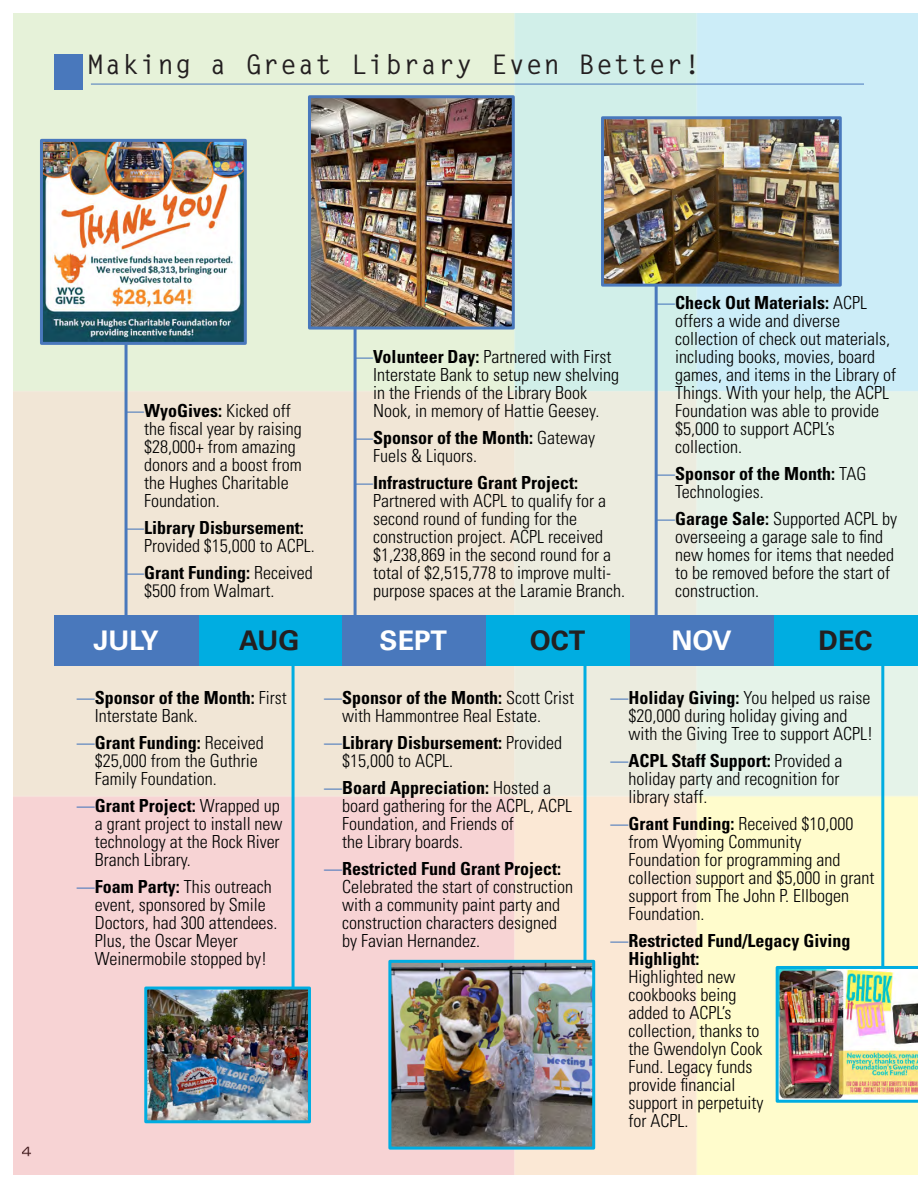
<style>
.page{position:relative;width:918px;height:1188px;background:#fff}
.page>*{position:absolute;margin:0;border:0;box-sizing:border-box;transform-origin:0 0}
.t1{font:700 27px "Letter Gothic Std";letter-spacing:.05em;color:#231f20}
.t2{font:700 27px "Univers LT Std";color:#fff}
.t3{font:700 27px "Univers LT Std";color:#231f20}
.t4{font:300 condensed 18px "Univers LT Std";color:#000}
.t5{font:700 condensed 18px "Univers LT Std";color:#000}
.s1{font-weight:400;color:#4978bc}
.s2{font-weight:300}
.s3{font-weight:700}
</style>
<div class="page">
<img style="left:14px;top:14px;width:904px;height:1160px">
<div style="left:54px;top:54px;width:29px;height:35px;background:#4978bc"></div>
<hr style="left:91px;top:84px;width:773px;height:1px;background:#4978bc">
<hr style="left:125px;top:263px;width:3px;height:352px;background:#4978bc">
<hr style="left:292px;top:639px;width:3px;height:367px;background:#00ade1">
<hr style="left:584px;top:639px;width:2px;height:357px;background:#00ade1">
<hr style="left:881px;top:639px;width:3px;height:332px;background:#00ade1">
<hr style="left:354px;top:263px;width:3px;height:352px;background:#4978bc">
<hr style="left:655px;top:203px;width:3px;height:412px;background:#4978bc">
<img style="left:44px;top:143px;width:199px;height:198px">
<div style="left:40px;top:139px;width:207px;height:206px;border:3px solid #4978bc"></div>
<img style="left:148px;top:991px;width:159px;height:128px">
<div style="left:144px;top:987px;width:167px;height:136px;border:3px solid #00ade1"></div>
<img style="left:392px;top:964px;width:199px;height:182px">
<div style="left:388px;top:960px;width:207px;height:190px;border:3px solid #00ade1"></div>
<img style="left:776px;top:966px;width:142px;height:137px">
<img style="left:312px;top:99px;width:199px;height:227px">
<div style="left:308px;top:95px;width:207px;height:235px;border:3px solid #4978bc"></div>
<img style="left:605px;top:120px;width:233px;height:163px">
<div style="left:601px;top:116px;width:241px;height:171px;border:3px solid #4978bc"></div>
<div style="left:774px;top:615px;width:144px;height:50px;background:#00ade1"></div>
<div style="left:629px;top:615px;width:145px;height:50px;background:#4978bc"></div>
<div style="left:485px;top:615px;width:145px;height:50px;background:#00ade1"></div>
<div style="left:341px;top:615px;width:144px;height:50px;background:#4978bc"></div>
<div style="left:197px;top:615px;width:144px;height:50px;background:#00ade1"></div>
<div style="left:54px;top:615px;width:144px;height:50px;background:#4978bc"></div>
<p class="t1" style="left:87px;top:54px;width:614px">Making a Great Library Even Better!</p>
<p class="t5" style="left:126px;top:404px;width:166px"><span class="s1">—</span>WyoGives: <span class="s2">Kicked off</span></p>
<p class="t4" style="left:144px;top:422px;width:159px">the fiscal year by raising</p>
<p class="t4" style="left:144px;top:440px;width:153px">$28,000+ from amazing</p>
<p class="t4" style="left:144px;top:458px;width:159px">donors and a boost from</p>
<p class="t4" style="left:144px;top:476px;width:146px">the Hughes Charitable</p>
<p class="t4" style="left:144px;top:494px;width:77px">Foundation.</p>
<p class="t5" style="left:126px;top:521px;width:179px"><span class="s1">—</span>Library Disbursement:</p>
<p class="t4" style="left:144px;top:539px;width:172px">Provided $15,000 to ACPL.</p>
<p class="t5" style="left:126px;top:566px;width:188px"><span class="s1">—</span>Grant Funding: <span class="s2">Received</span></p>
<p class="t4" style="left:144px;top:584px;width:132px">$500 from Walmart.</p>
<p class="t4" style="left:355px;top:350px;width:258px"><span class="s1">—</span><span class="s3">Volunteer Day:</span> Partnered with First</p>
<p class="t4" style="left:373px;top:368px;width:247px">Interstate Bank to setup new shelving</p>
<p class="t4" style="left:373px;top:386px;width:215px">in the Friends of the Library Book</p>
<p class="t4" style="left:373px;top:404px;width:228px">Nook, in memory of Hattie Geesey.</p>
<p class="t5" style="left:355px;top:431px;width:241px"><span class="s1">—</span>Sponsor of the Month: <span class="s2">Gateway</span></p>
<p class="t4" style="left:373px;top:449px;width:105px">Fuels &amp; Liquors.</p>
<p class="t5" style="left:355px;top:476px;width:224px"><span class="s1">—</span>Infrastructure Grant Project:</p>
<p class="t4" style="left:373px;top:494px;width:234px">Partnered with ACPL to qualify for a</p>
<p class="t4" style="left:373px;top:512px;width:205px">second round of funding for the</p>
<p class="t4" style="left:373px;top:530px;width:231px">construction project. ACPL received</p>
<p class="t4" style="left:373px;top:548px;width:239px">$1,238,869 in the second round for a</p>
<p class="t4" style="left:373px;top:566px;width:239px">total of $2,515,778 to improve multi-</p>
<p class="t4" style="left:373px;top:584px;width:253px">purpose spaces at the Laramie Branch.</p>
<p class="t5" style="left:657px;top:296px;width:211px"><span class="s1">—</span>Check Out Materials: <span class="s2">ACPL</span></p>
<p class="t4" style="left:675px;top:314px;width:166px">offers a wide and diverse</p>
<p class="t4" style="left:675px;top:332px;width:216px">collection of check out materials,</p>
<p class="t4" style="left:675px;top:350px;width:201px">including books, movies, board</p>
<p class="t4" style="left:675px;top:368px;width:222px">games, and items in the Library of</p>
<p class="t4" style="left:675px;top:386px;width:215px">Things. With your help, the ACPL</p>
<p class="t4" style="left:675px;top:404px;width:205px">Foundation was able to provide</p>
<p class="t4" style="left:675px;top:422px;width:161px">$5,000 to support ACPL’s</p>
<p class="t4" style="left:675px;top:440px;width:68px">collection.</p>
<p class="t5" style="left:657px;top:467px;width:211px"><span class="s1">—</span>Sponsor of the Month: <span class="s2">TAG</span></p>
<p class="t4" style="left:675px;top:485px;width:90px">Technologies.</p>
<p class="t4" style="left:657px;top:512px;width:241px"><span class="s1">—</span><span class="s3">Garage Sale:</span> Supported ACPL by</p>
<p class="t4" style="left:675px;top:530px;width:209px">overseeing a garage sale to find</p>
<p class="t4" style="left:675px;top:548px;width:220px">new homes for items that needed</p>
<p class="t4" style="left:675px;top:566px;width:216px">to be removed before the start of</p>
<p class="t4" style="left:675px;top:584px;width:85px">construction.</p>
<p class="t2" style="left:93px;top:631px;width:67px">JULY</p>
<p class="t3" style="left:239px;top:631px;width:62px">AUG</p>
<p class="t2" style="left:380px;top:631px;width:69px">SEPT</p>
<p class="t3" style="left:530px;top:631px;width:57px">OCT</p>
<p class="t2" style="left:672px;top:631px;width:62px">NOV</p>
<p class="t3" style="left:819px;top:631px;width:55px">DEC</p>
<p class="t5" style="left:77px;top:691px;width:211px"><span class="s1">—</span>Sponsor of the Month: <span class="s2">First</span></p>
<p class="t4" style="left:95px;top:709px;width:104px">Interstate Bank.</p>
<p class="t5" style="left:77px;top:736px;width:188px"><span class="s1">—</span>Grant Funding: <span class="s2">Received</span></p>
<p class="t4" style="left:95px;top:754px;width:164px">$25,000 from the Guthrie</p>
<p class="t4" style="left:95px;top:772px;width:123px">Family Foundation.</p>
<p class="t5" style="left:77px;top:799px;width:204px"><span class="s1">—</span>Grant Project: <span class="s2">Wrapped up</span></p>
<p class="t4" style="left:95px;top:817px;width:189px">a grant project to install new</p>
<p class="t4" style="left:95px;top:835px;width:186px">technology at the Rock River</p>
<p class="t4" style="left:95px;top:853px;width:98px">Branch Library.</p>
<p class="t4" style="left:77px;top:880px;width:196px"><span class="s1">—</span><span class="s3">Foam Party:</span> This outreach</p>
<p class="t4" style="left:95px;top:898px;width:172px">event, sponsored by Smile</p>
<p class="t4" style="left:95px;top:916px;width:184px">Doctors, had 300 attendees.</p>
<p class="t4" style="left:95px;top:934px;width:144px">Plus, the Oscar Meyer</p>
<p class="t4" style="left:95px;top:952px;width:174px">Weinermobile stopped by!</p>
<p class="t5" style="left:324px;top:691px;width:251px"><span class="s1">—</span>Sponsor of the Month: <span class="s2">Scott Crist</span></p>
<p class="t4" style="left:342px;top:709px;width:200px">with Hammontree Real Estate.</p>
<p class="t5" style="left:324px;top:736px;width:239px"><span class="s1">—</span>Library Disbursement: <span class="s2">Provided</span></p>
<p class="t4" style="left:342px;top:754px;width:112px">$15,000 to ACPL.</p>
<p class="t5" style="left:324px;top:781px;width:228px"><span class="s1">—</span>Board Appreciation: <span class="s2">Hosted a</span></p>
<p class="t4" style="left:342px;top:799px;width:231px">board gathering for the ACPL, ACPL</p>
<p class="t4" style="left:342px;top:817px;width:173px">Foundation, and Friends of</p>
<p class="t4" style="left:342px;top:835px;width:122px">the Library boards.</p>
<p class="t5" style="left:324px;top:862px;width:238px"><span class="s1">—</span>Restricted Fund Grant Project:</p>
<p class="t4" style="left:342px;top:880px;width:232px">Celebrated the start of construction</p>
<p class="t4" style="left:342px;top:898px;width:219px">with a community paint party and</p>
<p class="t4" style="left:342px;top:916px;width:216px">construction characters designed</p>
<p class="t4" style="left:342px;top:934px;width:139px">by Favian Hernandez.</p>
<p class="t4" style="left:611px;top:691px;width:261px"><span class="s1">—</span><span class="s3">Holiday Giving:</span> You helped us raise</p>
<p class="t4" style="left:629px;top:709px;width:220px">$20,000 during holiday giving and</p>
<p class="t4" style="left:629px;top:727px;width:246px">with the Giving Tree to support ACPL!</p>
<p class="t5" style="left:611px;top:754px;width:233px"><span class="s1">—</span>ACPL Staff Support: <span class="s2">Provided a</span></p>
<p class="t4" style="left:629px;top:772px;width:212px">holiday party and recognition for</p>
<p class="t4" style="left:629px;top:790px;width:80px">library staff.</p>
<p class="t4" style="left:611px;top:817px;width:244px"><span class="s1">—</span><span class="s3">Grant Funding:</span> Received $10,000</p>
<p class="t4" style="left:629px;top:835px;width:174px">from Wyoming Community</p>
<p class="t4" style="left:629px;top:853px;width:213px">Foundation for programming and</p>
<p class="t4" style="left:629px;top:871px;width:247px">collection support and $5,000 in grant</p>
<p class="t4" style="left:629px;top:889px;width:222px">support from The John P. Ellbogen</p>
<p class="t4" style="left:629px;top:907px;width:77px">Foundation.</p>
<p class="t5" style="left:611px;top:934px;width:241px"><span class="s1">—</span>Restricted Fund/Legacy Giving</p>
<p class="t5" style="left:629px;top:952px;width:73px">Highlight:</p>
<p class="t4" style="left:629px;top:970px;width:108px">Highlighted new</p>
<p class="t4" style="left:629px;top:988px;width:109px">cookbooks being</p>
<p class="t4" style="left:629px;top:1006px;width:104px">added to ACPL’s</p>
<p class="t4" style="left:629px;top:1024px;width:132px">collection, thanks to</p>
<p class="t4" style="left:629px;top:1042px;width:135px">the Gwendolyn Cook</p>
<p class="t4" style="left:629px;top:1060px;width:125px">Fund. Legacy funds</p>
<p class="t4" style="left:629px;top:1078px;width:108px">provide financial</p>
<p class="t4" style="left:629px;top:1096px;width:136px">support in perpetuity</p>
<p class="t4" style="left:629px;top:1114px;width:61px">for ACPL.</p>
</div>
